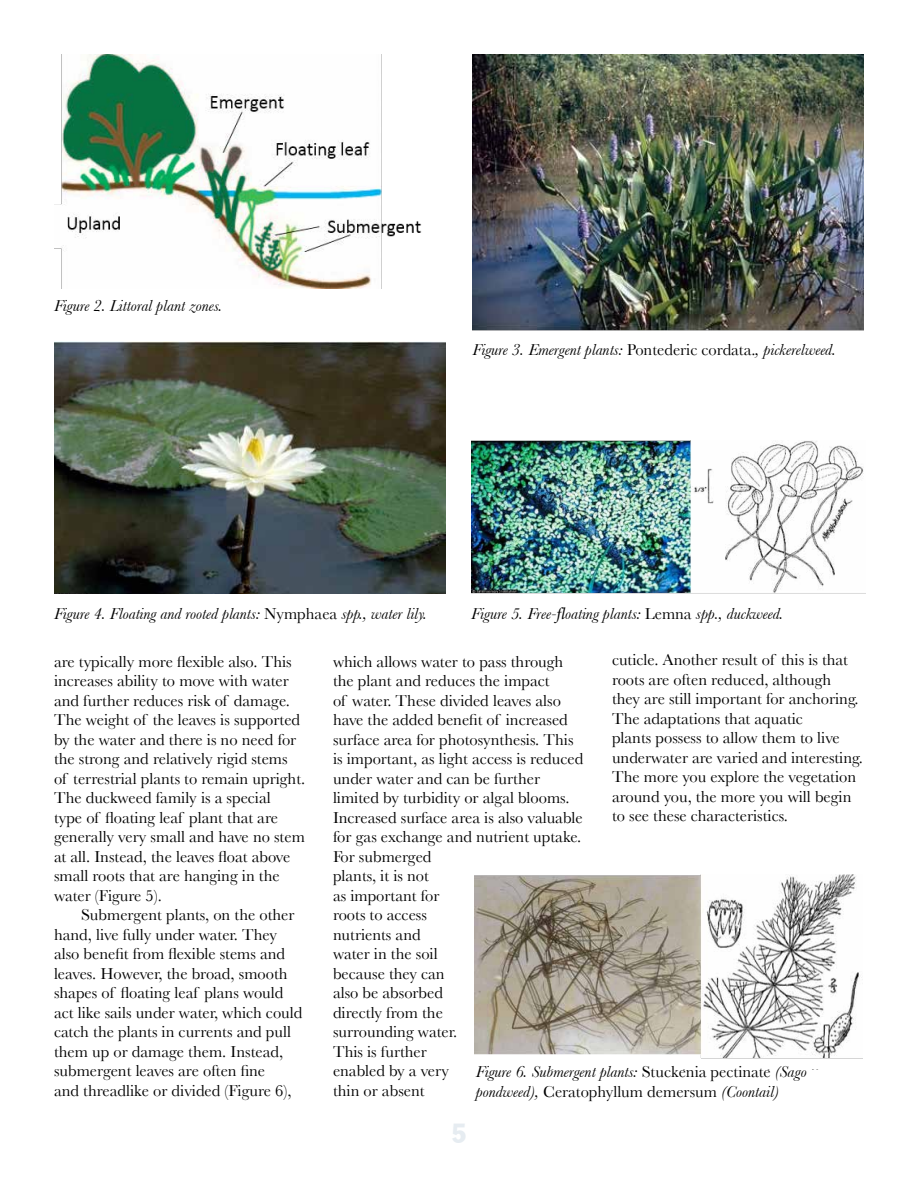
<style>
.page{position:relative;width:918px;height:1188px;background:#fff}
.page>*{position:absolute;margin:0;border:0;box-sizing:border-box;transform-origin:0 0}
.t1{font:27px "Jack Condensed";color:#e6ecf1}
.t2{font:16.5px/19.5px "Baskerville";color:#000}
.t3{font:italic 16.5px/19.5px "Baskerville";color:#000}
.s1{font-style:normal}
.s2{font-family:"Minion Pro"}
</style>
<div class="page">
<img style="left:54px;top:54px;width:368px;height:234px">
<img style="left:472px;top:54px;width:392px;height:277px">
<img style="left:54px;top:341px;width:392px;height:253px">
<img style="left:471px;top:440px;width:394px;height:154px">
<img style="left:475px;top:874px;width:388px;height:185px">
<p class="t3" style="left:54px;top:296px;width:170px">Figure 2. Littoral plant zones.</p>
<p class="t3" style="left:472px;top:339px;width:365px">Figure 3. Emergent plants: <span class="s1">Pontederic cordata.</span>, pickerelweed.</p>
<p class="t3" style="left:471px;top:604px;width:314px">Figure 5. Free-<span class="s2">fl</span>oating plants: <span class="s1">Lemna</span> spp., duckweed.</p>
<p class="t2" style="left:333px;top:651px;width:252px">which allows water to pass through the plant and reduces the impact<br>of water. These divided leaves also have the added benefit of increased surface area for photosynthesis. This is important, as light access is reduced under water and can be further limited by turbidity or algal blooms.<br>Increased surface area is also valuable for gas exchange and nutrient uptake.<br>For submerged<br>plants, it is not<br>as important for<br>roots to access<br>nutrients and<br>water in the soil<br>because they can<br>also be absorbed<br>directly from the<br>surrounding water.<br>This is further<br>enabled by a very<br>thin or absent</p>
<p class="t3" style="left:54px;top:604px;width:374px">Figure 4. Floating and rooted plants: <span class="s1">Nymphaea</span> spp., water lily.</p>
<p class="t2" style="left:54px;top:651px;width:253px">are typically more flexible also. This increases ability to move with water and further reduces risk of damage.<br>The weight of the leaves is supported by the water and there is no need for the strong and relatively rigid stems<br>of terrestrial plants to remain upright.<br>The duckweed family is a special<br>type of floating leaf plant that are generally very small and have no stem at all. Instead, the leaves float above small roots that are hanging in the water (Figure 5).</p>
<p class="t2" style="left:54px;top:905px;width:250px;text-indent:27px">Submergent plants, on the other hand, live fully under water. They also benefit from flexible stems and leaves. However, the broad, smooth shapes of floating leaf plans would act like sails under water, which could catch the plants in currents and pull them up or damage them. Instead, submergent leaves are often fine<br>and threadlike or divided (Figure 6),</p>
<p class="t2" style="left:612px;top:650px;width:252px">cuticle. Another result of this is that roots are often reduced, although they are still important for anchoring.<br>The adaptations that aquatic<br>plants possess to allow them to live underwater are varied and interesting.<br>The more you explore the vegetation around you, the more you will begin to see these characteristics.</p>
<p class="t3" style="left:476px;top:1062px;width:332px">Figure 6. Submergent plants: <span class="s1">Stuckenia pectinate</span> (Sago pondweed), <span class="s1">Ceratophyllum demersum</span> (Coontail)</p>
<h1 class="t1" style="left:452px;top:1117px;width:16px">5</h1>
</div>
